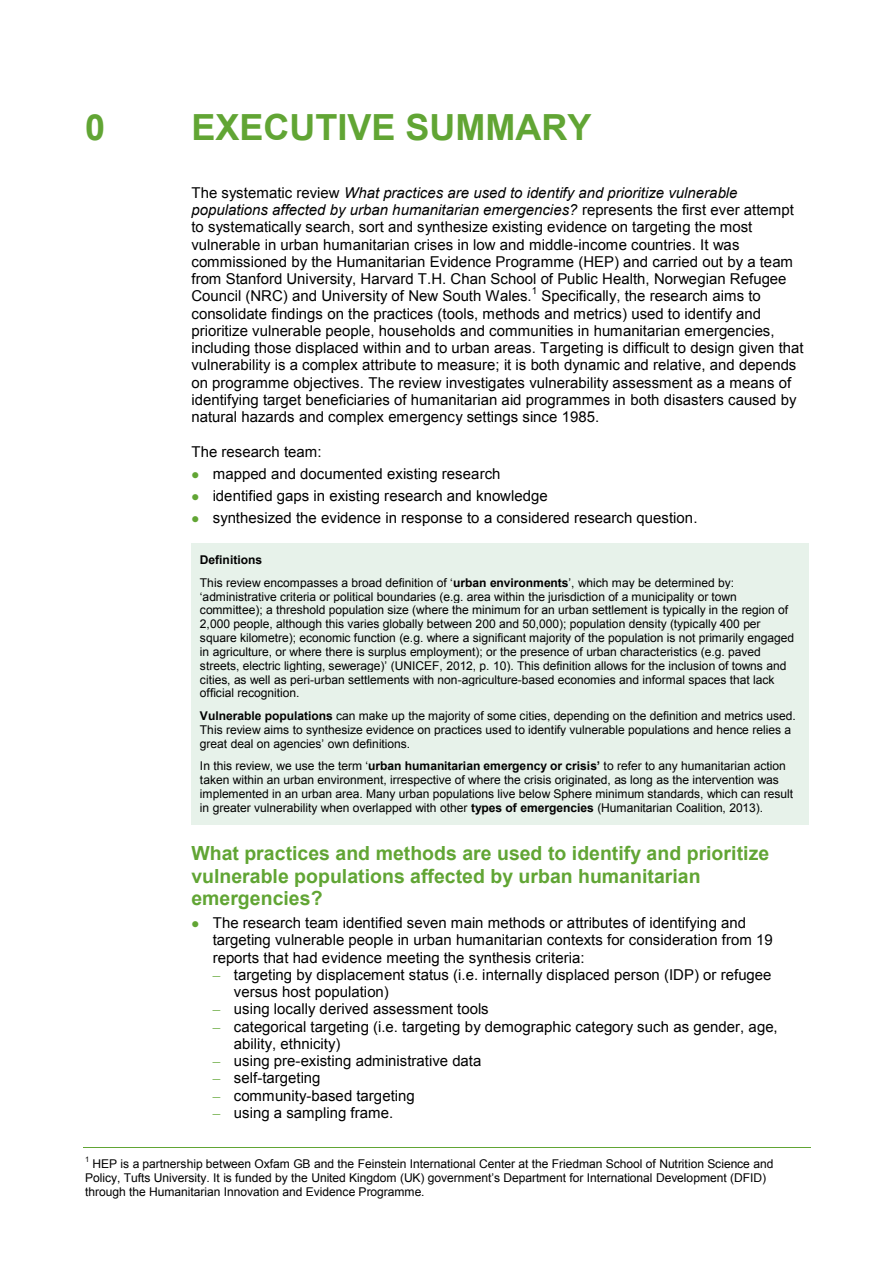
<style>
.page{position:relative;width:893px;height:1264px;background:#fff}
.page>*{position:absolute;margin:0;border:0;box-sizing:border-box;transform-origin:0 0}
.t1{font:700 36px "Arial";color:#61a534}
.t2{font:700 19.5px/22.4px "Arial";color:#61a534}
.t3{font:15px/17.2px "Arial";color:#000}
.t4{font:12px/13.8px "Arial";letter-spacing:-.005em;color:#000}
.t5{font:700 12px "Arial";color:#000}
.t6{font:9.75px "Arial";color:#000}
.t7{font:7.5px "Arial";color:#000}
.s1{font-style:italic}
.s2{color:#61a534}
.s3{font-weight:700}
.s4{font-family:"Times New Roman";color:#61a534}
</style>
<div class="page">
<div style="left:192px;top:548px;width:8px;height:271px;background:#e7f2ea"></div>
<div style="left:200px;top:548px;width:608px;height:23px;background:#e7f2ea"></div>
<div style="left:200px;top:571px;width:608px;height:18px;background:#e7f2ea"></div>
<div style="left:200px;top:589px;width:608px;height:14px;background:#e7f2ea"></div>
<div style="left:200px;top:603px;width:608px;height:14px;background:#e7f2ea"></div>
<div style="left:200px;top:617px;width:608px;height:14px;background:#e7f2ea"></div>
<div style="left:200px;top:631px;width:608px;height:13px;background:#e7f2ea"></div>
<div style="left:200px;top:644px;width:608px;height:14px;background:#e7f2ea"></div>
<div style="left:200px;top:658px;width:608px;height:14px;background:#e7f2ea"></div>
<div style="left:200px;top:672px;width:608px;height:14px;background:#e7f2ea"></div>
<div style="left:200px;top:686px;width:608px;height:18px;background:#e7f2ea"></div>
<div style="left:200px;top:704px;width:608px;height:18px;background:#e7f2ea"></div>
<div style="left:200px;top:722px;width:608px;height:14px;background:#e7f2ea"></div>
<div style="left:200px;top:736px;width:608px;height:18px;background:#e7f2ea"></div>
<div style="left:200px;top:754px;width:608px;height:19px;background:#e7f2ea"></div>
<div style="left:200px;top:773px;width:608px;height:14px;background:#e7f2ea"></div>
<div style="left:200px;top:787px;width:608px;height:13px;background:#e7f2ea"></div>
<div style="left:200px;top:800px;width:608px;height:19px;background:#e7f2ea"></div>
<hr style="left:192px;top:543px;width:616px;height:1px;background:#e7f2ea">
<hr style="left:192px;top:544px;width:616px;height:4px;background:#e7f2ea">
<hr style="left:191px;top:819px;width:617px;height:4px;background:#e7f2ea">
<hr style="left:191px;top:548px;width:1px;height:275px;background:#e7f2ea">
<hr style="left:192px;top:823px;width:616px;height:1px;background:#e7f2ea">
<hr style="left:808px;top:548px;width:1px;height:275px;background:#e7f2ea">
<hr style="left:83px;top:1146px;width:727px;height:1px;background:#61a534">
<h1 class="t1" style="left:85px;top:107px;width:22px">0</h1>
<h1 class="t1" style="left:191px;top:107px;width:401px">EXECUTIVE SUMMARY</h1>
<p class="t3" style="left:191px;top:184px;width:604px">The systematic review <span class="s1">What practices are used to identify and prioritize vulnerable populations affected by urban humanitarian emergencies?</span> represents the first ever attempt to systematically search, sort and synthesize existing evidence on targeting the most vulnerable in urban humanitarian crises in low and middle-income countries. It was commissioned by the Humanitarian Evidence Programme (HEP) and carried out by a team from Stanford University, Harvard T.H. Chan School of Public Health, Norwegian Refugee Council (NRC) and University of New South Wales.</p>
<p class="t6" style="left:532px;top:285px;width:7px">1</p>
<p class="t3" style="left:191px;top:287px;width:613px;text-indent:350px">Specifically, the research aims to consolidate findings on the practices (tools, methods and metrics) used to identify and prioritize vulnerable people, households and communities in humanitarian emergencies, including those displaced within and to urban areas. Targeting is difficult to design given that vulnerability is a complex attribute to measure; it is both dynamic and relative, and depends on programme objectives. The review investigates vulnerability assessment as a means of identifying target beneficiaries of humanitarian aid programmes in both disasters caused by natural hazards and complex emergency settings since 1985.</p>
<p class="t3" style="left:191px;top:443px;width:132px">The research team:</p>
<p class="t3" style="left:191px;top:465px;width:310px"><span class="s2">●</span> mapped and documented existing research</p>
<p class="t3" style="left:191px;top:487px;width:357px"><span class="s2">●</span> identified gaps in existing research and knowledge</p>
<p class="t3" style="left:191px;top:509px;width:507px"><span class="s2">●</span> synthesized the evidence in response to a considered research question.</p>
<p class="t5" style="left:200px;top:552px;width:64px">Definitions</p>
<p class="t4" style="left:200px;top:575px;width:595px">This review encompasses a broad definition of ‘<span class="s3">urban environments</span>’, which may be determined by: ‘administrative criteria or political boundaries (e.g. area within the jurisdiction of a municipality or town committee); a threshold population size (where the minimum for an urban settlement is typically in the region of 2,000 people, although this varies globally between 200 and 50,000); population density (typically 400 per square kilometre); economic function (e.g. where a significant majority of the population is not primarily engaged in agriculture, or where there is surplus employment); or the presence of urban characteristics (e.g. paved streets, electric lighting, sewerage)’ (UNICEF, 2012, p. 10). This definition allows for the inclusion of towns and cities, as well as peri-urban settlements with non-agriculture-based economies and informal spaces that lack official recognition.</p>
<p class="t4" style="left:200px;top:708px;width:597px"><span class="s3">Vulnerable populations</span> can make up the majority of some cities, depending on the definition and metrics used.<br>This review aims to synthesize evidence on practices used to identify vulnerable populations and hence relies a great deal on agencies’ own definitions.</p>
<p class="t4" style="left:200px;top:759px;width:594px">In this review, we use the term ‘<span class="s3">urban humanitarian emergency or crisis’</span> to refer to any humanitarian action taken within an urban environment, irrespective of where the crisis originated, as long as the intervention was implemented in an urban area. Many urban populations live below Sphere minimum standards, which can result in greater vulnerability when overlapped with other <span class="s3">types of emergencies</span> (Humanitarian Coalition, 2013).</p>
<h3 class="t2" style="left:191px;top:842px;width:579px">What practices and methods are used to identify and prioritize vulnerable populations affected by urban humanitarian emergencies?</h3>
<p class="t3" style="left:213px;top:913px;width:561px;text-indent:-21px"><span class="s2">●</span> The research team identified seven main methods or attributes of identifying and targeting vulnerable people in urban humanitarian contexts for consideration from 19 reports that had evidence meeting the synthesis criteria:</p>
<p class="t3" style="left:234px;top:965px;width:539px;text-indent:-21px"><span class="s4">–</span> targeting by displacement status (i.e. internally displaced person (IDP) or refugee versus host population)</p>
<p class="t3" style="left:213px;top:1000px;width:277px"><span class="s4">–</span> using locally derived assessment tools</p>
<p class="t3" style="left:234px;top:1017px;width:545px;text-indent:-21px"><span class="s4">–</span> categorical targeting (i.e. targeting by demographic category such as gender, age, ability, ethnicity)</p>
<p class="t3" style="left:213px;top:1052px;width:270px"><span class="s4">–</span> using pre-existing administrative data</p>
<p class="t3" style="left:213px;top:1069px;width:109px"><span class="s4">–</span> self-targeting</p>
<p class="t3" style="left:213px;top:1086px;width:203px"><span class="s4">–</span> community-based targeting</p>
<p class="t3" style="left:213px;top:1103px;width:182px"><span class="s4">–</span> using a sampling frame.</p>
<p class="t7" style="left:85px;top:1154px;width:6px">1</p>
<p class="t4" style="left:85px;top:1156px;width:689px;text-indent:8px">HEP is a partnership between Oxfam GB and the Feinstein International Center at the Friedman School of Nutrition Science and<br>Policy, Tufts University. It is funded by the United Kingdom (UK) government’s Department for International Development (DFID) through the Humanitarian Innovation and Evidence Programme.</p>
</div>
